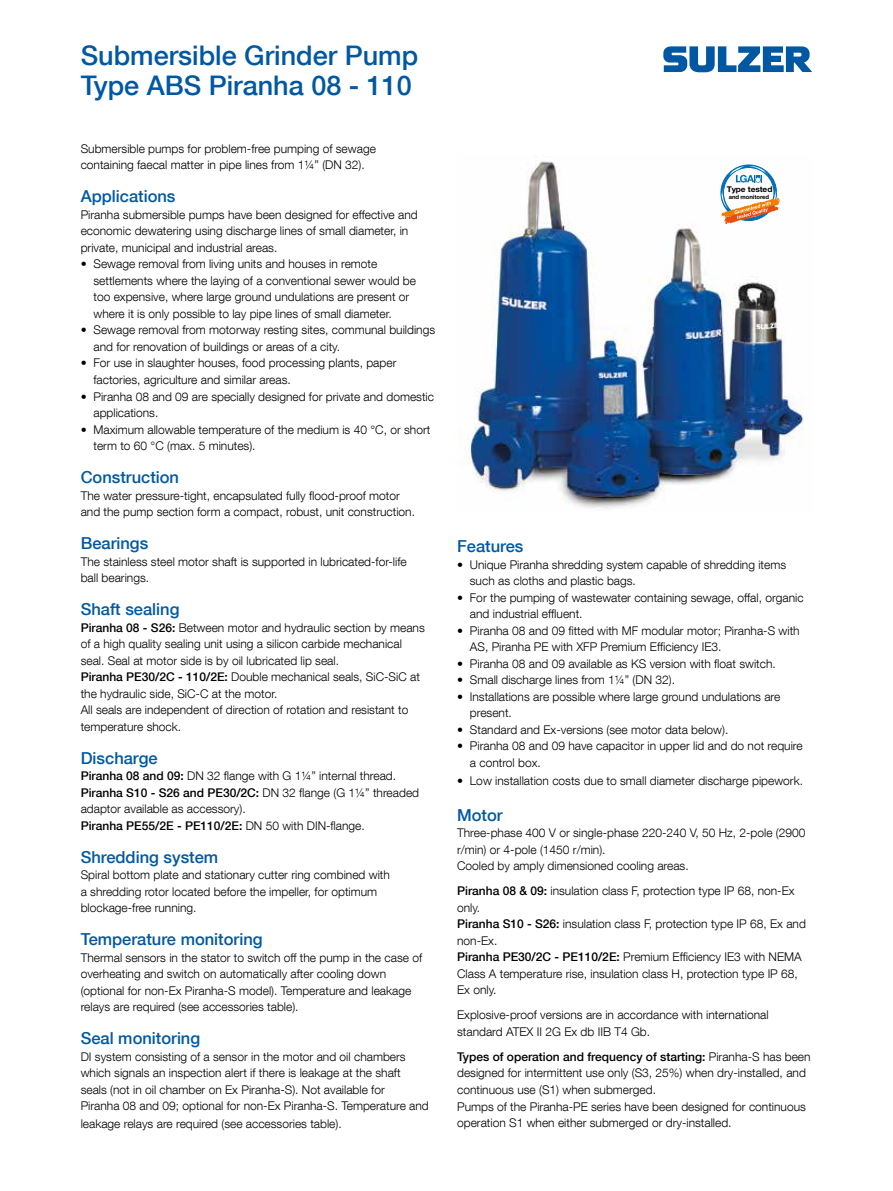
<style>
.page{position:relative;width:893px;height:1191px;background:#fff}
.page>*{position:absolute;margin:0;border:0;box-sizing:border-box;transform-origin:0 0}
.t1{font:500 27px/30px "Helvetica Neue LT Com";color:#0058a2}
.t2{font:500 16.5px "Helvetica Neue LT Com";color:#0058a2}
.t3{font:300 12px/16.5px "Helvetica Neue LT Com";color:#000}
.t4{font:700 7.95px "Helvetica Neue LT Com";letter-spacing:-.01em;color:#000;scale:1.05 1}
.t5{font:700 6px "Helvetica Neue LT Com";letter-spacing:-.01em;color:#000}
.s1{font-weight:500}
</style>
<div class="page">
<svg style="left:663px;top:46px;width:149px;height:26px"></svg>
<img style="left:465px;top:156px;width:339px;height:353px">
<svg style="left:721px;top:165px;width:59px;height:59px"></svg>
<h1 class="t1" style="left:81px;top:40px;width:339px">Submersible Grinder Pump<br>Type ABS Piranha 08 - 110</h1>
<p class="t3" style="left:81px;top:140px;width:297px">Submersible pumps for problem-free pumping of sewage containing faecal matter in pipe lines from 1¼” (DN 32).</p>
<h2 class="t2" style="left:81px;top:187px;width:96px">Applications</h2>
<p class="t3" style="left:81px;top:206px;width:338px">Piranha submersible pumps have been designed for effective and economic dewatering using discharge lines of small diameter, in private, municipal and industrial areas.</p>
<p class="t3" style="left:93px;top:256px;width:324px;text-indent:-13px">• Sewage removal from living units and houses in remote settlements where the laying of a conventional sewer would be too expensive, where large ground undulations are present or where it is only possible to lay pipe lines of small diameter.</p>
<p class="t3" style="left:93px;top:322px;width:343px;text-indent:-13px">• Sewage removal from motorway resting sites, communal buildings and for renovation of buildings or areas of a city.</p>
<p class="t3" style="left:93px;top:355px;width:304px;text-indent:-13px">• For use in slaughter houses, food processing plants, paper factories, agriculture and similar areas.</p>
<p class="t3" style="left:93px;top:388px;width:342px;text-indent:-13px">• Piranha 08 and 09 are specially designed for private and domestic applications.</p>
<p class="t3" style="left:93px;top:421px;width:338px;text-indent:-13px">• Maximum allowable temperature of the medium is 40 °C, or short term to 60 °C (max. 5 minutes).</p>
<h2 class="t2" style="left:81px;top:467px;width:100px">Construction</h2>
<p class="t3" style="left:81px;top:487px;width:336px">The water pressure-tight, encapsulated fully flood-proof motor and the pump section form a compact, robust, unit construction.</p>
<h2 class="t2" style="left:81px;top:533px;width:69px">Bearings</h2>
<p class="t3" style="left:81px;top:553px;width:328px">The stainless steel motor shaft is supported in lubricated-for-life ball bearings.</p>
<h2 class="t2" style="left:81px;top:599px;width:100px">Shaft sealing</h2>
<p class="t3" style="left:81px;top:619px;width:346px"><span class="s1">Piranha 08 - S26:</span> Between motor and hydraulic section by means of a high quality sealing unit using a silicon carbide mechanical seal. Seal at motor side is by oil lubricated lip seal.<br><span class="s1">Piranha PE30/2C - 110/2E:</span> Double mechanical seals, SiC-SiC at the hydraulic side, SiC-C at the motor.<br>All seals are independent of direction of rotation and resistant to temperature shock.</p>
<h2 class="t2" style="left:81px;top:748px;width:79px">Discharge</h2>
<p class="t3" style="left:81px;top:767px;width:340px"><span class="s1">Piranha 08 and 09:</span> DN 32 flange with G 1¼” internal thread.<br><span class="s1">Piranha S10 - S26 and PE30/2C:</span> DN 32 flange (G 1¼” threaded adaptor available as accessory).<br><span class="s1">Piranha PE55/2E - PE110/2E:</span> DN 50 with DIN-flange.</p>
<h2 class="t2" style="left:81px;top:847px;width:139px">Shredding system</h2>
<p class="t3" style="left:81px;top:866px;width:311px">Spiral bottom plate and stationary cutter ring combined with a shredding rotor located before the impeller, for optimum blockage-free running.</p>
<h2 class="t2" style="left:81px;top:929px;width:183px">Temperature monitoring</h2>
<p class="t3" style="left:81px;top:949px;width:343px">Thermal sensors in the stator to switch off the pump in the case of overheating and switch on automatically after cooling down (optional for non-Ex Piranha-S model). Temperature and leakage relays are required (see accessories table).</p>
<h2 class="t2" style="left:81px;top:1028px;width:121px">Seal monitoring</h2>
<p class="t3" style="left:81px;top:1048px;width:350px">DI system consisting of a sensor in the motor and oil chambers which signals an inspection alert if there is leakage at the shaft seals (not in oil chamber on Ex Piranha-S). Not available for<br>Piranha 08 and 09; optional for non-Ex Piranha-S. Temperature and</p>
<p class="t3" style="left:81px;top:1115px;width:263px">leakage relays are required (see accessories table).</p>
<p class="t4" style="left:727px;top:184px;width:45px">Type tested</p>
<p class="t5" style="left:729px;top:193px;width:42px">and monitored</p>
<h2 class="t2" style="left:457px;top:536px;width:68px">Features</h2>
<p class="t3" style="left:470px;top:556px;width:318px;text-indent:-13px">• Unique Piranha shredding system capable of shredding items such as cloths and plastic bags.</p>
<p class="t3" style="left:470px;top:589px;width:335px;text-indent:-13px">• For the pumping of wastewater containing sewage, offal, organic and industrial effluent.</p>
<p class="t3" style="left:470px;top:622px;width:331px;text-indent:-13px">• Piranha 08 and 09 fitted with MF modular motor; Piranha-S with<br>AS, Piranha PE with XFP Premium Efficiency IE3.</p>
<p class="t3" style="left:457px;top:655px;width:320px">• Piranha 08 and 09 available as KS version with float switch.</p>
<p class="t3" style="left:457px;top:671px;width:219px">• Small discharge lines from 1¼” (DN 32).</p>
<p class="t3" style="left:470px;top:688px;width:312px;text-indent:-13px">• Installations are possible where large ground undulations are present.</p>
<p class="t3" style="left:457px;top:721px;width:273px">• Standard and Ex-versions (see motor data below).</p>
<p class="t3" style="left:470px;top:737px;width:334px;text-indent:-13px">• Piranha 08 and 09 have capacitor in upper lid and do not require a control box.</p>
<p class="t3" style="left:457px;top:772px;width:347px">• Low installation costs due to small diameter discharge pipework.</p>
<h2 class="t2" style="left:457px;top:805px;width:47px">Motor</h2>
<p class="t3" style="left:457px;top:824px;width:350px">Three-phase 400 V or single-phase 220-240 V, 50 Hz, 2-pole (2900 r/min) or 4-pole (1450 r/min).<br>Cooled by amply dimensioned cooling areas.</p>
<p class="t3" style="left:457px;top:882px;width:350px"><span class="s1">Piranha 08 &amp; 09:</span> insulation class F, protection type IP 68, non-Ex only.<br><span class="s1">Piranha S10 - S26:</span> insulation class F, protection type IP 68, Ex and non-Ex.<br><span class="s1">Piranha PE30/2C - PE110/2E:</span> Premium Efficiency IE3 with NEMA Class A temperature rise, insulation class H, protection type IP 68, Ex only.</p>
<p class="t3" style="left:457px;top:1006px;width:313px">Explosive-proof versions are in accordance with international standard ATEX II 2G Ex db IIB T4 Gb.</p>
<p class="t3" style="left:457px;top:1048px;width:355px"><span class="s1">Types of operation and frequency of starting:</span> Piranha-S has been designed for intermittent use only (S3, 25%) when dry-installed, and continuous use (S1) when submerged.<br>Pumps of the Piranha-PE series have been designed for continuous operation S1 when either submerged or dry-installed.</p>
</div>
